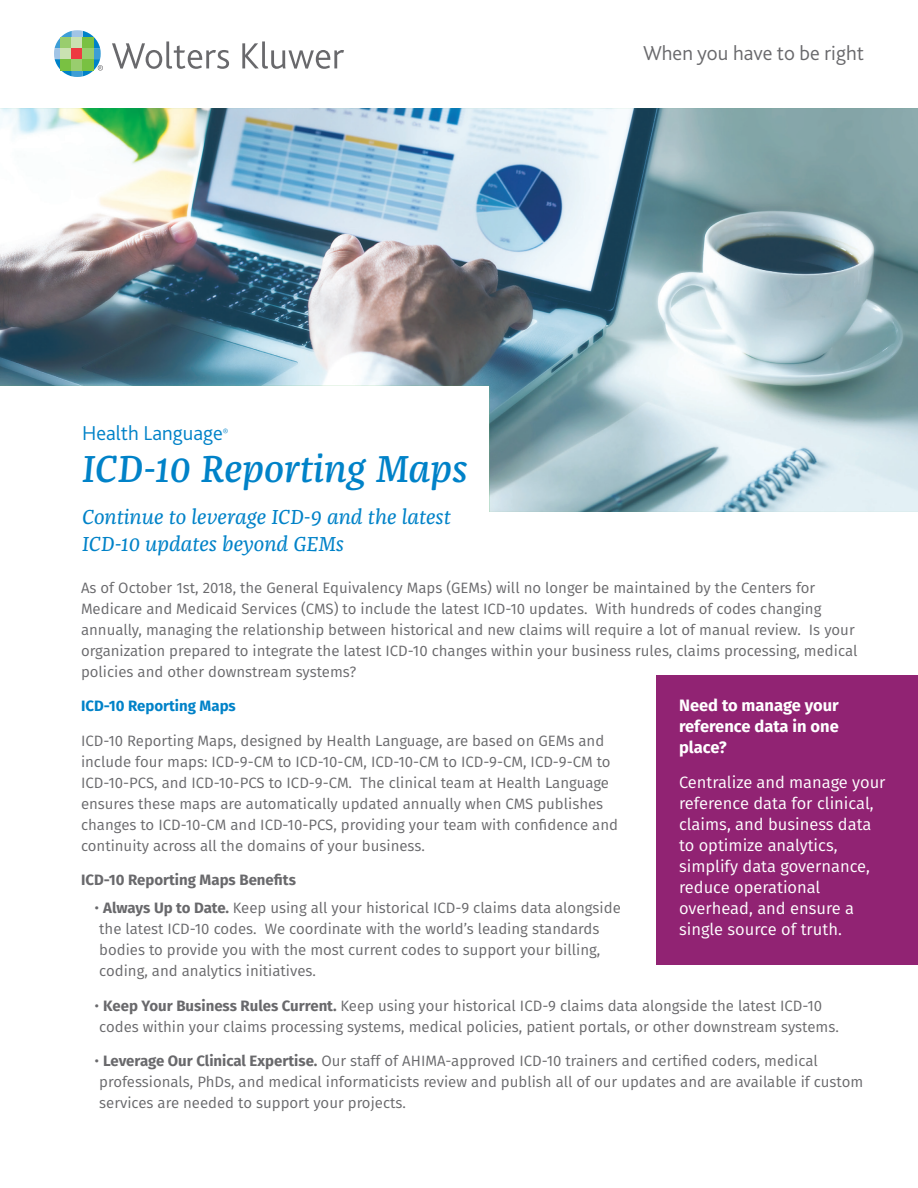
<style>
.page{position:relative;width:918px;height:1188px;background:#fff}
.page>*{position:absolute;margin:0;border:0;box-sizing:border-box;transform-origin:0 0}
.t1{font:italic 500 39px "Franziska Pro";color:#0082c8}
.t2{font:italic 21px/27px "Franziska Pro";color:#0082c8}
.t3{font:300 21px "Bliss 2";color:#69696c}
.t4{font:300 21px "Bliss 2";color:#0082c8}
.t5{font:16.5px/21px "Fira Sans";color:#fff}
.t6{font:700 16.5px/21px "Fira Sans";color:#fff;text-align:justify}
.t7{font:15px/21px "Fira Sans";color:#69696c}
.t8{font:700 15px "Fira Sans";color:#69696c}
.t9{font:700 15px "Fira Sans";color:#0082c8}
.s1{font-weight:700}
</style>
<div class="page">
<svg style="left:54px;top:30px;width:49px;height:47px"></svg>
<svg style="left:112px;top:41px;width:117px;height:28px"></svg>
<svg style="left:242px;top:41px;width:102px;height:28px"></svg>
<img style="left:0;top:108px;width:918px;height:404px">
<div style="left:657px;top:675px;width:261px;height:290px;background:#912373"></div>
<h2 class="t4" style="left:82px;top:420px;width:148px">Health Language<sup>®</sup></h2>
<h1 class="t1" style="left:82px;top:445px;width:387px">ICD-10 Reporting Maps</h1>
<h2 class="t2" style="left:82px;top:504px;width:370px">Continue to leverage ICD-9 and the latest<br>ICD-10 updates beyond GEMs</h2>
<h2 class="t3" style="left:643px;top:40px;width:222px">When you have to be right</h2>
<p class="t7" style="left:81px;top:577px;width:778px">As of October 1st, 2018, the General Equivalency Maps (GEMs) will no longer be maintained by the Centers for Medicare and Medicaid Services (CMS) to include the latest ICD-10 updates. With hundreds of codes changing annually, managing the relationship between historical and new claims will require a lot of manual review. Is your organization prepared to integrate the latest ICD-10 changes within your business rules, claims processing, medical policies and other downstream systems?</p>
<p class="t9" style="left:81px;top:694px;width:156px">ICD-10 Reporting Maps</p>
<p class="t7" style="left:81px;top:730px;width:539px">ICD-10 Reporting Maps, designed by Health Language, are based on GEMs and include four maps: ICD-9-CM to ICD-10-CM, ICD-10-CM to ICD-9-CM, ICD-9-CM to ICD-10-PCS, and ICD-10-PCS to ICD-9-CM. The clinical team at Health Language ensures these maps are automatically updated annually when CMS publishes changes to ICD-10-CM and ICD-10-PCS, providing your team with confidence and continuity across all the domains of your business.</p>
<p class="t8" style="left:81px;top:868px;width:216px">ICD-10 Reporting Maps Benefits</p>
<p class="t7" style="left:99px;top:897px;width:523px;text-indent:-5px">• <span class="s1">Always Up to Date.</span> Keep using all your historical ICD-9 claims data alongside the latest ICD-10 codes. We coordinate with the world’s leading standards bodies to provide you with the most current codes to support your billing, coding, and analytics initiatives.</p>
<p class="t7" style="left:99px;top:995px;width:741px;text-indent:-5px">• <span class="s1">Keep Your Business Rules Current.</span> Keep using your historical ICD-9 claims data alongside the latest ICD-10 codes within your claims processing systems, medical policies, patient portals, or other downstream systems.</p>
<p class="t7" style="left:99px;top:1050px;width:766px;text-indent:-5px">• <span class="s1">Leverage Our Clinical Expertise.</span> Our staff of AHIMA-approved ICD-10 trainers and certified coders, medical professionals, PhDs, and medical informaticists review and publish all of our updates and are available if custom services are needed to support your projects.</p>
<p class="t6" style="left:679px;top:694px;width:161px">Need to manage your reference data in one place?</p>
<p class="t5" style="left:679px;top:771px;width:208px">Centralize and manage your reference data for clinical, claims, and business data to optimize analytics, simplify data governance, reduce operational overhead, and ensure a single source of truth.</p>
</div>
